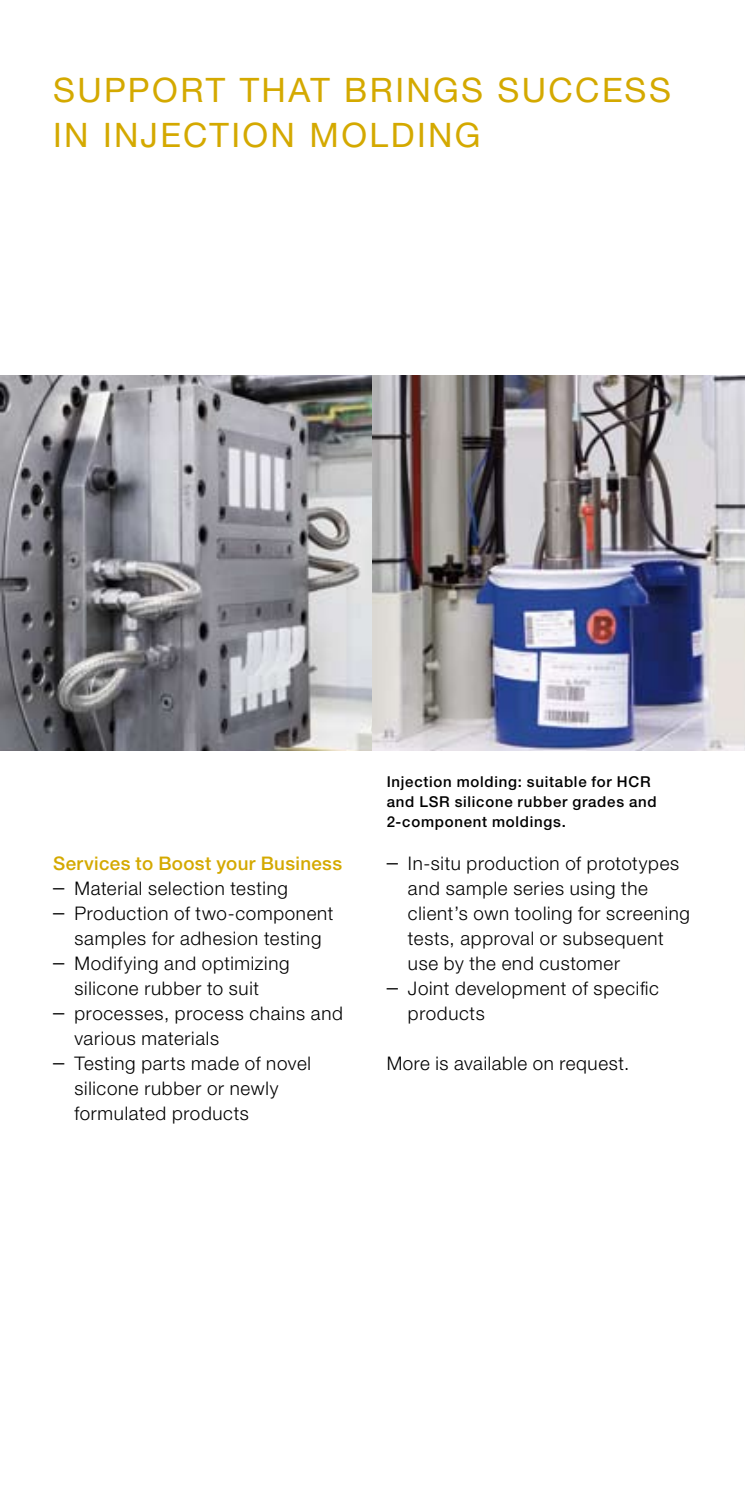
<style>
.page{position:relative;width:745px;height:1489px;background:#fff}
.page>*{position:absolute;margin:0;border:0;box-sizing:border-box;transform-origin:0 0}
.t1{font:33.75px/45px "Helvetica Neue";letter-spacing:.07em;color:#d4a900}
.t2{font:300 18.75px/25px "Helvetica Neue";letter-spacing:.035em;color:#000}
.t3{font:500 18.75px "Helvetica Neue";letter-spacing:.02em;color:#d4a900}
.t4{font:500 15px/20px "Helvetica Neue";letter-spacing:.05em;color:#000}
.s1{font-size:22.5px}
</style>
<div class="page">
<img style="left:0;top:375px;width:372px;height:375px">
<img style="left:372px;top:375px;width:372px;height:375px">
<h1 class="t1" style="left:53px;top:67px;width:618px">SUPPORT THAT BRINGS SUCCESS<br>IN INJECTION MOLDING</h1>
<p class="t3" style="left:53px;top:852px;width:290px">Services to Boost your Business</p>
<p class="t2" style="left:53px;top:875px;width:236px"><span class="s1">–</span> Material selection testing</p>
<p class="t2" style="left:53px;top:900px;width:281px;text-align:center"><span class="s1">–</span> Production of two-component samples for adhesion testing</p>
<p class="t2" style="left:53px;top:950px;width:238px;text-align:center"><span class="s1">–</span> Modifying and optimizing silicone rubber to suit</p>
<p class="t2" style="left:74px;top:1000px;width:270px;text-indent:-21px"><span class="s1">–</span> processes, process chains and various materials</p>
<p class="t2" style="left:74px;top:1050px;width:238px;text-indent:-21px"><span class="s1">–</span> Testing parts made of novel silicone rubber or newly formulated products</p>
<p class="t4" style="left:386px;top:771px;width:271px">Injection molding: suitable for HCR and LSR silicone rubber grades and<br>2-component moldings.</p>
<p class="t2" style="left:407px;top:850px;width:283px;text-indent:-21px"><span class="s1">–</span> In-situ production of prototypes and sample series using the client’s own tooling for screening tests, approval or subsequent use by the end customer</p>
<p class="t2" style="left:407px;top:975px;width:252px;text-indent:-21px"><span class="s1">–</span> Joint development of specific products</p>
<p class="t2" style="left:386px;top:1050px;width:244px">More is available on request.</p>
</div>
